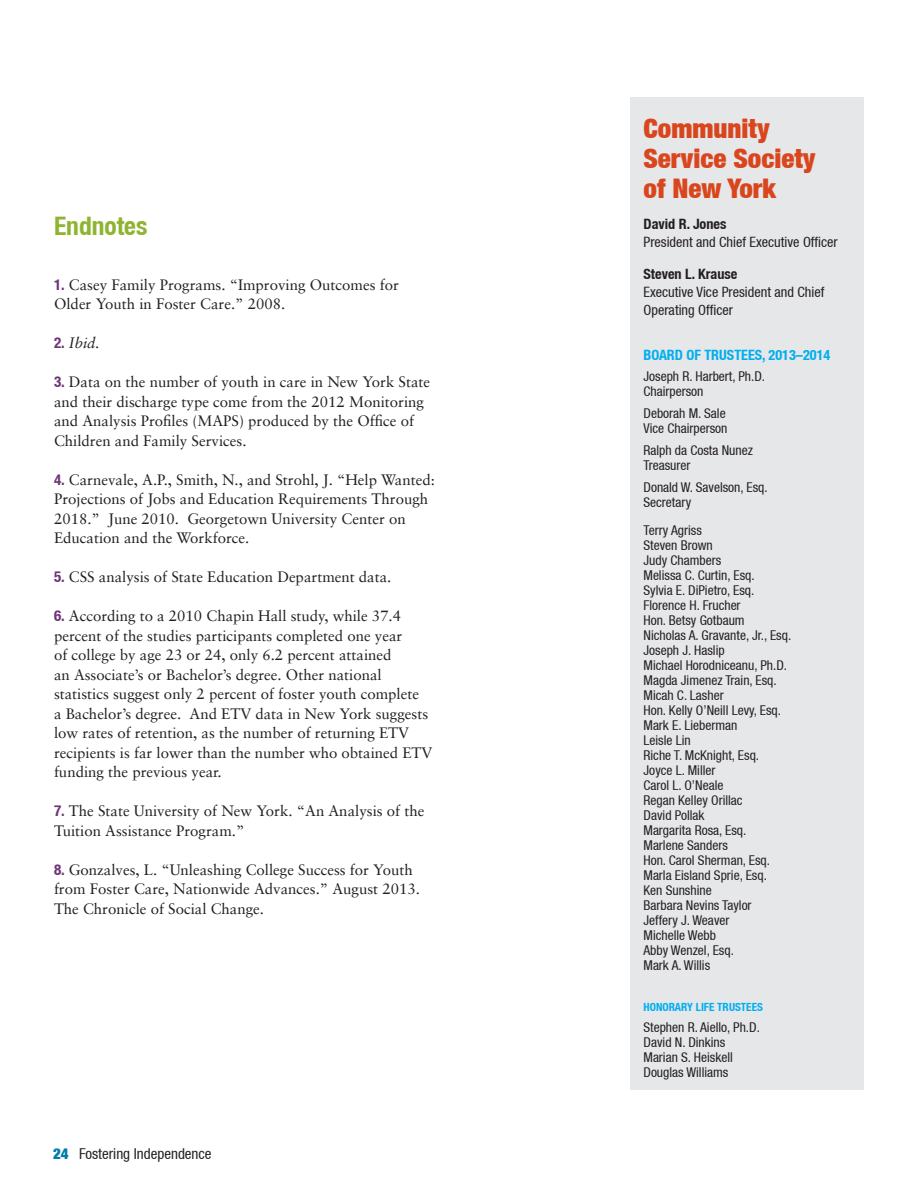
<style>
.page{position:relative;width:918px;height:1188px;background:#fff}
.page>*{position:absolute;margin:0;border:0;box-sizing:border-box;transform-origin:0 0}
.t1{font:900 condensed 27px/30px "Helvetica Neue LT";color:#d9461d}
.t2{font:700 condensed 25.5px "Helvetica Neue LT";color:#8fb431}
.t3{font:15px/19.5px "Sabon LT";color:#231f20}
.t4{font:condensed 15px "Helvetica Neue LT";color:#231f20}
.t5{font:italic 15px "Sabon LT";color:#231f20}
.t6{font:condensed 14.25px/18px "Helvetica Neue LT";color:#231f20}
.t7{font:700 condensed 14.25px "Helvetica Neue LT";color:#231f20}
.t8{font:700 condensed 14.25px "Helvetica Neue LT";color:#00aeef}
.t9{font:condensed 13.5px/15px "Helvetica Neue LT";color:#231f20}
.t10{font:700 condensed 11.25px "Helvetica Neue LT";color:#00aeef}
.s1{font-family:"Helvetica Neue LT";font-weight:700;font-stretch:condensed;color:#6d3578}
.s2{font-family:"Helvetica Neue LT";font-weight:700;font-style:normal;font-stretch:condensed;color:#6d3578}
.s3{font-weight:900;color:#007caa}
</style>
<div class="page">
<div style="left:630px;top:98px;width:234px;height:992px;background:#e6e7e9"></div>
<h2 class="t2" style="left:54px;top:211px;width:95px">Endnotes</h2>
<p class="t3" style="left:54px;top:275px;width:346px"><span class="s1">1.</span> Casey Family Programs. “Improving Outcomes for<br>Older Youth in Foster Care.” 2008.</p>
<p class="t5" style="left:54px;top:334px;width:47px"><span class="s2">2.</span> Ibid.</p>
<p class="t3" style="left:54px;top:372px;width:378px"><span class="s1">3.</span> Data on the number of youth in care in New York State and their discharge type come from the 2012 Monitoring and Analysis Profiles (MAPS) produced by the Office of Children and Family Services.</p>
<p class="t3" style="left:54px;top:470px;width:382px"><span class="s1">4.</span> Carnevale, A.P., Smith, N., and Strohl, J. “Help Wanted:<br>Projections of Jobs and Education Requirements Through 2018.” June 2010. Georgetown University Center on Education and the Workforce.</p>
<p class="t3" style="left:54px;top:567px;width:339px"><span class="s1">5.</span> CSS analysis of State Education Department data.</p>
<p class="t3" style="left:54px;top:606px;width:380px"><span class="s1">6.</span> According to a 2010 Chapin Hall study, while 37.4 percent of the studies participants completed one year<br>of college by age 23 or 24, only 6.2 percent attained<br>an Associate’s or Bachelor’s degree. Other national statistics suggest only 2 percent of foster youth complete<br>a Bachelor’s degree. And ETV data in New York suggests low rates of retention, as the number of returning ETV recipients is far lower than the number who obtained ETV funding the previous year.</p>
<p class="t3" style="left:54px;top:801px;width:372px"><span class="s1">7.</span> The State University of New York. “An Analysis of the<br>Tuition Assistance Program.”</p>
<p class="t3" style="left:54px;top:860px;width:367px"><span class="s1">8.</span> Gonzalves, L. “Unleashing College Success for Youth from Foster Care, Nationwide Advances.” August 2013.<br>The Chronicle of Social Change.</p>
<p class="t4" style="left:53px;top:1145px;width:160px"><span class="s3">24</span> Fostering Independence</p>
<h1 class="t1" style="left:644px;top:113px;width:173px">Community<br>Service Society of New York</h1>
<p class="t7" style="left:644px;top:215px;width:85px">David R. Jones</p>
<p class="t6" style="left:644px;top:233px;width:196px">President and Chief Executive Officer</p>
<p class="t7" style="left:644px;top:265px;width:95px">Steven L. Krause</p>
<p class="t6" style="left:644px;top:282px;width:182px">Executive Vice President and Chief<br>Operating Officer</p>
<p class="t8" style="left:644px;top:346px;width:188px">Board of Trustees, 2013–2014</p>
<p class="t9" style="left:644px;top:369px;width:123px">Joseph R. Harbert, Ph.D.<br>Chairperson</p>
<p class="t9" style="left:644px;top:406px;width:85px">Deborah M. Sale<br>Vice Chairperson</p>
<p class="t9" style="left:644px;top:443px;width:111px">Ralph da Costa Nunez<br>Treasurer</p>
<p class="t9" style="left:644px;top:479px;width:126px">Donald W. Savelson, Esq.<br>Secretary</p>
<p class="t9" style="left:644px;top:523px;width:149px">Terry Agriss<br>Steven Brown<br>Judy Chambers<br>Melissa C. Curtin, Esq.<br>Sylvia E. DiPietro, Esq.<br>Florence H. Frucher<br>Hon. Betsy Gotbaum<br>Nicholas A. Gravante, Jr., Esq.<br>Joseph J. Haslip<br>Michael Horodniceanu, Ph.D.<br>Magda Jimenez Train, Esq.<br>Micah C. Lasher<br>Hon. Kelly O’Neill Levy, Esq.<br>Mark E. Lieberman<br>Leisle Lin<br>Riche T. McKnight, Esq.<br>Joyce L. Miller<br>Carol L. O’Neale<br>Regan Kelley Orillac<br>David Pollak<br>Margarita Rosa, Esq.<br>Marlene Sanders<br>Hon. Carol Sherman, Esq.<br>Marla Eisland Sprie, Esq.<br>Ken Sunshine<br>Barbara Nevins Taylor<br>Jeffery J. Weaver<br>Michelle Webb<br>Abby Wenzel, Esq.<br>Mark A. Willis</p>
<p class="t10" style="left:643px;top:1000px;width:8px">HONOR</p>
<p class="t10" style="left:675px;top:1000px;width:67px">ARY LIFE TRUSTEES</p>
<p class="t9" style="left:643px;top:1020px;width:118px">Stephen R. Aiello, Ph.D.<br>David N. Dinkins<br>Marian S. Heiskell<br>Douglas Williams</p>
</div>
